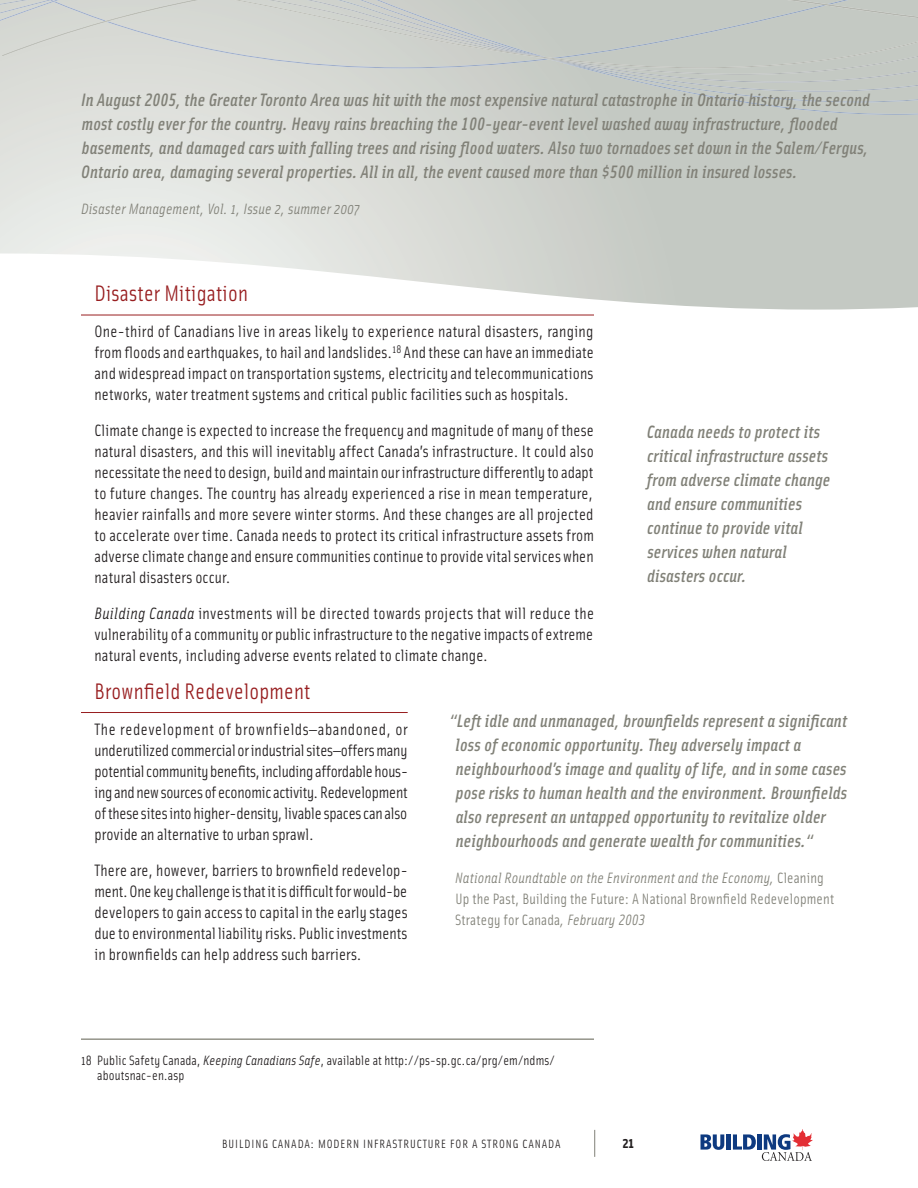
<style>
.page{position:relative;width:918px;height:1188px;background:#fff}
.page>*{position:absolute;margin:0;border:0;box-sizing:border-box;transform-origin:0 0}
.t1{font:22.5px "Solex";letter-spacing:.01em;color:#981e20}
.t2{font:italic 18px/24px "Solex Medium Lining";letter-spacing:.01em;color:#818178}
.t3{font:16.5px/21px "Solex";letter-spacing:.005em;color:#231f20;text-align:justify}
.t4{font:15px/21px "Solex Regular Lining";letter-spacing:.01em;color:#818178}
.t5{font:italic 15px "Solex";letter-spacing:.01em;color:#818178}
.t6{font:700 15px "Solex";color:#231f20}
.t7{font:13.5px/15px "Solex";letter-spacing:.01em;color:#231f20}
.t8{font:12px "Solex";letter-spacing:.075em;color:#231f20}
.s1{font-style:italic}
</style>
<div class="page">
<svg style="left:594px;top:1130px;width:1px;height:27px"></svg>
<svg style="left:701px;top:1134px;width:23px;height:16px"></svg>
<hr style="left:727px;top:1134px;width:4px;height:16px;background:#0e3a80">
<svg style="left:733px;top:1134px;width:23px;height:16px"></svg>
<div style="left:757px;top:1134px;width:5px;height:16px;background:#0e3a80"></div>
<svg style="left:762px;top:1129px;width:51px;height:32px"></svg>
<svg style="left:0;top:115px;width:918px;height:195px;background:#d8dbd7"></svg>
<svg style="left:0;top:102px;width:918px;height:13px;background:#d0d3ce"></svg>
<svg style="left:0;top:92px;width:918px;height:10px;background:#cfd2ce"></svg>
<svg style="left:0;top:0;width:918px;height:92px;background:#d4d6d2"></svg>
<svg style="left:307px;top:75px;width:611px;height:8px;background:#c8ccc8"></svg>
<svg style="left:267px;top:68px;width:651px;height:7px;background:#c8cdc8"></svg>
<svg style="left:234px;top:0;width:684px;height:68px;background:#c7ccc7"></svg>
<hr style="left:81px;top:315px;width:513px;height:1px;background:#981e20">
<hr style="left:81px;top:712px;width:327px;height:1px;background:#981e20">
<hr style="left:81px;top:1038px;width:513px;height:2px;background:#94948a">
<p class="t2" style="left:81px;top:87px;width:790px">In August 2005, the Greater Toronto Area was hit with the most expensive natural catastrophe in Ontario history, the second most costly ever for the country. Heavy rains breaching the 100-year-event level washed away infrastructure, flooded basements, and damaged cars with falling trees and rising flood waters. Also two tornadoes set down in the Salem/Fergus, Ontario area, damaging several properties. All in all, the event caused more than $500 million in insured losses.</p>
<p class="t5" style="left:81px;top:200px;width:280px">Disaster Management, Vol. 1, Issue 2, summer 2007</p>
<h1 class="t1" style="left:94px;top:279px;width:155px">disaster Mitigation</h1>
<p class="t3" style="left:94px;top:320px;width:501px">one-third of Canadians live in areas likely to experience natural disasters, ranging from floods and earthquakes, to hail and landslides.<sup>18</sup> and these can have an immediate and widespread impact on transportation systems, electricity and telecommunications networks, water treatment systems and critical public facilities such as hospitals.</p>
<p class="t3" style="left:95px;top:419px;width:501px">Climate change is expected to increase the frequency and magnitude of many of these natural disasters, and this will inevitably affect Canada’s infrastructure. It could also necessitate the need to design, build and maintain our infrastructure differently to adapt to future changes. the country has already experienced a rise in mean temperature, heavier rainfalls and more severe winter storms. and these changes are all projected to accelerate over time. Canada needs to protect its critical infrastructure assets from adverse climate change and ensure communities continue to provide vital services when natural disasters occur.</p>
<p class="t3" style="left:95px;top:602px;width:501px"><span class="s1">Building Canada</span> investments will be directed towards projects that will reduce the vulnerability of a community or public infrastructure to the negative impacts of extreme natural events, including adverse events related to climate change.</p>
<h1 class="t1" style="left:94px;top:676px;width:218px">Brownfield redevelopment</h1>
<p class="t3" style="left:94px;top:718px;width:315px">the redevelopment of brownfields—abandoned, or underutilized commercial or industrial sites—offers many potential community benefits, including affordable hous&shy;ing and new sources of economic activity. redevelopment of these sites into higher-density, livable spaces can also provide an alternative to urban sprawl.</p>
<p class="t3" style="left:94px;top:859px;width:315px">there are, however, barriers to brownfield redevelop&shy;ment. one key challenge is that it is difficult for would-be developers to gain access to capital in the early stages due to environmental liability risks. Public investments in brownfields can help address such barriers.</p>
<p class="t2" style="left:647px;top:419px;width:185px">Canada needs to protect its critical infrastructure assets from adverse climate change and ensure communities continue to provide vital services when natural disasters occur.</p>
<p class="t2" style="left:456px;top:708px;width:393px;text-indent:-6px">“Left idle and unmanaged, brownfields represent a significant loss of economic opportunity. They adversely impact a neighbourhood’s image and quality of life, and in some cases pose risks to human health and the environment. Brownfields also represent an untapped opportunity to revitalize older neighbourhoods and generate wealth for communities.“</p>
<p class="t4" style="left:455px;top:867px;width:381px"><span class="s1">National Roundtable on the Environment and the Economy,</span> Cleaning<br>Up the Past, Building the Future: A National Brownfield Redevelopment<br>Strategy for Canada<span class="s1">, February 2003</span></p>
<p class="t7" style="left:97px;top:1052px;width:459px;text-indent:-16px">18 Public Safety Canada, <span class="s1">Keeping Canadians Safe</span>, available at http://ps-sp.gc.ca/prg/em/ndms/ aboutsnac-en.asp</p>
<p class="t8" style="left:222px;top:1136px;width:340px">BuIldIng Canada: Modern InfraStruCture for a Strong Canada</p>
<p class="t6" style="left:622px;top:1133px;width:13px">21</p>
</div>
